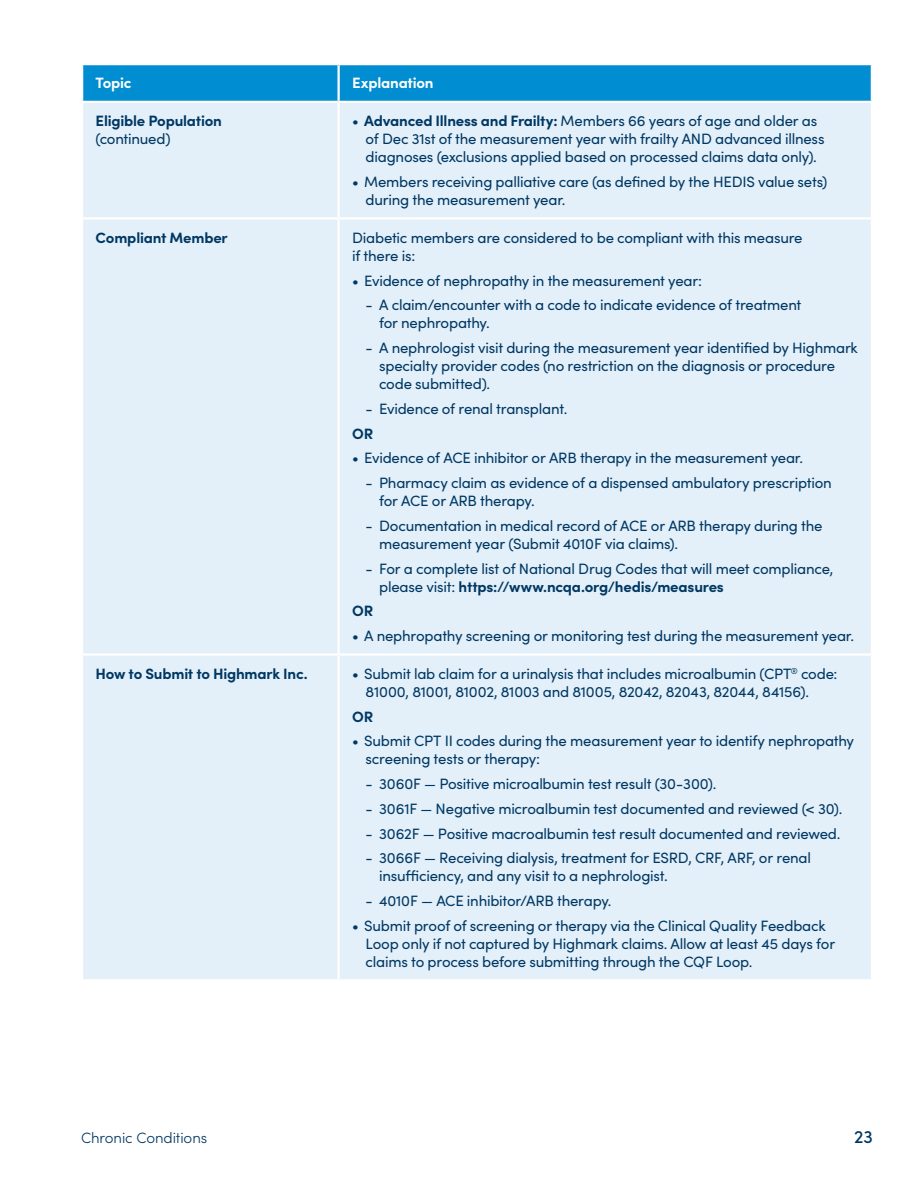
<style>
.page{position:relative;width:918px;height:1188px;background:#fff}
.page>*{position:absolute;margin:0;border:0;box-sizing:border-box;transform-origin:0 0}
.t1{font:500 18px "Sofia Pro";color:#003863}
.Body{font:15px/18px "Sofia Pro";letter-spacing:-.015em;color:#003863}
.Body-2{font:700 15px/18px "Sofia Pro";letter-spacing:-.015em;color:#003863}
.t2{font:300 15px "Sofia Pro";letter-spacing:-.005em;color:#003863}
.Table_Head{font:700 15px "Sofia Pro";letter-spacing:-.015em;color:#fff}
.s1{font-weight:400}
.s2{font-weight:700}
</style>
<div class="page">
<div style="left:83px;top:65px;width:788px;height:36px;background:#008dd1"></div>
<div style="left:83px;top:103px;width:788px;height:876px;background:#e3eff9"></div>
<hr style="left:338px;top:65px;width:2px;height:36px;background:#fff">
<hr style="left:338px;top:103px;width:2px;height:114px;background:#fff">
<hr style="left:338px;top:220px;width:2px;height:433px;background:#fff">
<hr style="left:338px;top:656px;width:2px;height:323px;background:#fff">
<hr style="left:81px;top:653px;width:258px;height:3px;background:#fff">
<hr style="left:339px;top:653px;width:534px;height:3px;background:#fff">
<hr style="left:81px;top:217px;width:258px;height:3px;background:#fff">
<hr style="left:339px;top:217px;width:534px;height:3px;background:#fff">
<p class="Table_Head" style="left:96px;top:72px;width:38px">Topic</p>
<p class="Table_Head" style="left:352px;top:72px;width:83px">Explanation</p>
<p class="Body-2" style="left:96px;top:111px;width:128px">Eligible Population <span class="s1">(continued)</span></p>
<p class="Body" style="left:366px;top:111px;width:460px;text-indent:-14px">• <span class="s2">Advanced Illness and Frailty:</span> Members 66 years of age and older as of Dec 31st of the measurement year with frailty AND advanced illness diagnoses (exclusions applied based on processed claims data only).</p>
<p class="Body" style="left:366px;top:172px;width:463px;text-indent:-14px">• Members receiving palliative care (as defined by the HEDIS value sets) during the measurement year.</p>
<p class="Body-2" style="left:96px;top:227px;width:134px">Compliant Member</p>
<p class="Body" style="left:352px;top:228px;width:452px">Diabetic members are considered to be compliant with this measure if there is:</p>
<p class="Body" style="left:352px;top:270px;width:352px">• Evidence of nephropathy in the measurement year:</p>
<p class="Body" style="left:379px;top:295px;width:424px;text-indent:-14px">- A claim/encounter with a code to indicate evidence of treatment for nephropathy.</p>
<p class="Body" style="left:379px;top:338px;width:480px;text-indent:-14px">- A nephrologist visit during the measurement year identified by Highmark specialty provider codes (no restriction on the diagnosis or procedure code submitted).</p>
<p class="Body" style="left:366px;top:399px;width:201px">- Evidence of renal transplant.</p>
<p class="Body-2" style="left:352px;top:423px;width:23px">OR</p>
<p class="Body" style="left:352px;top:448px;width:451px">• Evidence of ACE inhibitor or ARB therapy in the measurement year.</p>
<p class="Body" style="left:379px;top:473px;width:454px;text-indent:-14px">- Pharmacy claim as evidence of a dispensed ambulatory prescription for ACE or ARB therapy.</p>
<p class="Body" style="left:379px;top:516px;width:445px;text-indent:-14px">- Documentation in medical record of ACE or ARB therapy during the measurement year (Submit 4010F via claims).</p>
<p class="Body" style="left:379px;top:558px;width:456px;text-indent:-14px">- For a complete list of National Drug Codes that will meet compliance, please visit: <span class="s2">https://www.ncqa.org/hedis/measures</span></p>
<p class="Body-2" style="left:352px;top:601px;width:23px">OR</p>
<p class="Body" style="left:352px;top:626px;width:502px">• A nephropathy screening or monitoring test during the measurement year.</p>
<p class="Body-2" style="left:96px;top:663px;width:214px">How to Submit to Highmark Inc.</p>
<p class="Body" style="left:366px;top:664px;width:473px;text-indent:-14px">• Submit lab claim for a urinalysis that includes microalbumin (CPT<sup>®</sup> code:<br>81000, 81001, 81002, 81003 and 81005, 82042, 82043, 82044, 84156).</p>
<p class="Body-2" style="left:352px;top:706px;width:23px">OR</p>
<p class="Body" style="left:366px;top:731px;width:490px;text-indent:-14px">• Submit CPT II codes during the measurement year to identify nephropathy screening tests or therapy:</p>
<p class="Body" style="left:366px;top:774px;width:351px">- 3060F — Positive microalbumin test result (30-300).</p>
<p class="Body" style="left:366px;top:799px;width:477px">- 3061F — Negative microalbumin test documented and reviewed (&lt; 30).</p>
<p class="Body" style="left:366px;top:824px;width:475px">- 3062F — Positive macroalbumin test result documented and reviewed.</p>
<p class="Body" style="left:379px;top:848px;width:433px;text-indent:-14px">- 3066F — Receiving dialysis, treatment for ESRD, CRF, ARF, or renal insufficiency, and any visit to a nephrologist.</p>
<p class="Body" style="left:366px;top:891px;width:246px">- 4010F — ACE inhibitor/ARB therapy.</p>
<p class="Body" style="left:366px;top:916px;width:471px;text-indent:-14px">• Submit proof of screening or therapy via the Clinical Quality Feedback<br>Loop only if not captured by Highmark claims. Allow at least 45 days for claims to process before submitting through the CQF Loop.</p>
<p class="t2" style="left:81px;top:1127px;width:128px">Chronic Conditions</p>
<p class="t1" style="left:854px;top:1123px;width:20px">23</p>
</div>
